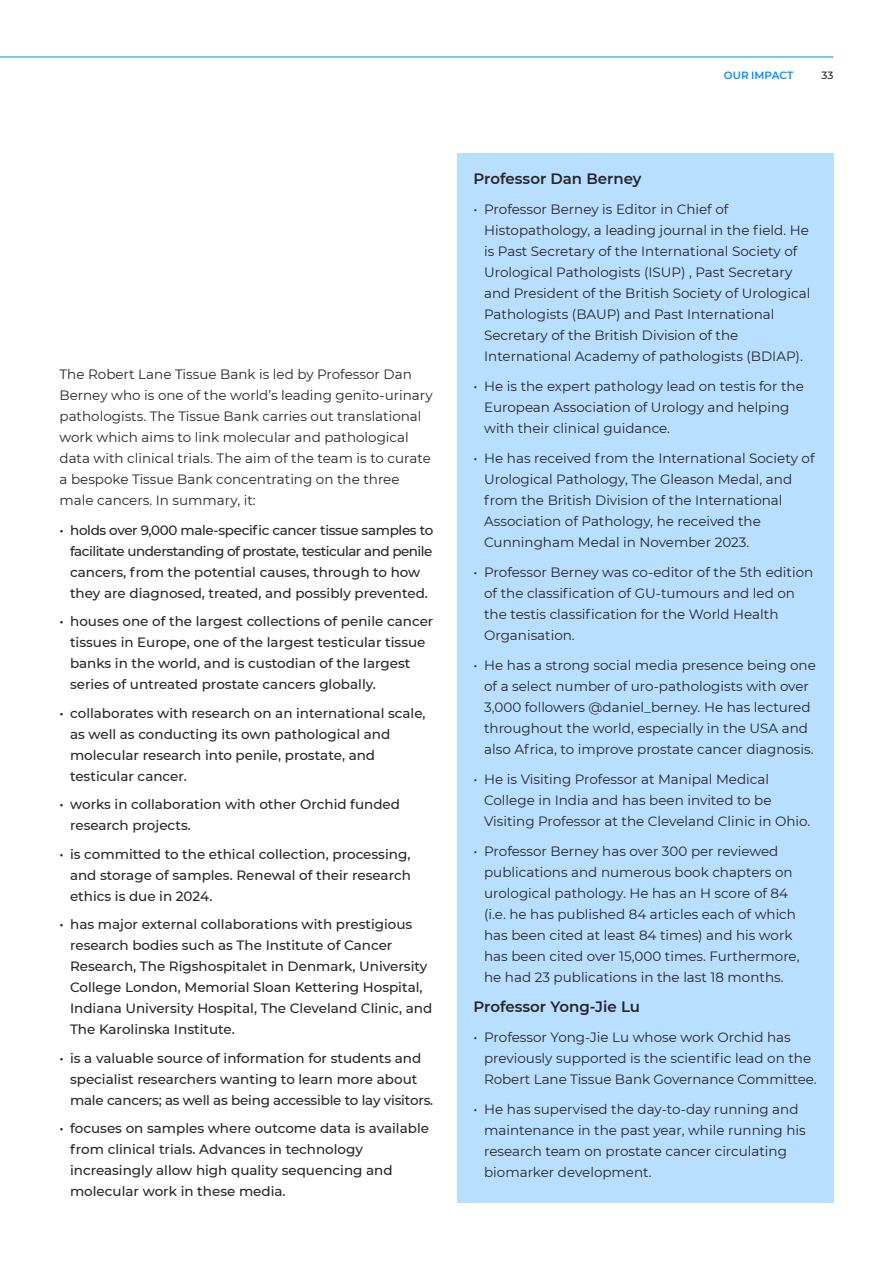
<style>
.page{position:relative;width:893px;height:1263px;background:#fff}
.page>*{position:absolute;margin:0;border:0;box-sizing:border-box;transform-origin:0 0}
.t1{font:600 15px "Montserrat";color:#272526}
.t2{font:13.5px/21px "Montserrat";color:#272526}
.t3{font:500 13.5px/21px "Montserrat";color:#272526}
.t4{font:500 13.5px/21px "Montserrat";letter-spacing:-.025em;color:#272526}
.t5{font:600 10.5px "Montserrat";color:#008bff}
.t6{font:500 10.5px "Montserrat";color:#272526}
</style>
<div class="page">
<hr style="left:0;top:57px;width:833px;height:1px;background:#008bff">
<div style="left:457px;top:153px;width:376px;height:1049px;background:#b8dfff"></div>
<p class="t2" style="left:60px;top:363px;width:375px">The Robert Lane Tissue Bank is led by Professor Dan Berney who is one of the world’s leading genito-urinary pathologists. The Tissue Bank carries out translational work which aims to link molecular and pathological data with clinical trials. The aim of the team is to curate a bespoke Tissue Bank concentrating on the three male cancers. In summary, it:</p>
<p class="t4" style="left:70px;top:519px;width:365px;text-indent:-11px">• holds over 9,000 male-specific cancer tissue samples to facilitate understanding of prostate, testicular and penile cancers, from the potential causes, through to how they are diagnosed, treated, and possibly prevented.</p>
<p class="t3" style="left:70px;top:611px;width:365px;text-indent:-11px">• houses one of the largest collections of penile cancer tissues in Europe, one of the largest testicular tissue banks in the world, and is custodian of the largest series of untreated prostate cancers globally.</p>
<p class="t3" style="left:70px;top:702px;width:357px;text-indent:-11px">• collaborates with research on an international scale, as well as conducting its own pathological and molecular research into penile, prostate, and testicular cancer.</p>
<p class="t3" style="left:70px;top:794px;width:332px;text-indent:-11px">• works in collaboration with other Orchid funded research projects.</p>
<p class="t3" style="left:70px;top:843px;width:342px;text-align:justify;text-indent:-11px">• is committed to the ethical collection, processing, and storage of samples. Renewal of their research ethics is due in 2024.</p>
<p class="t3" style="left:70px;top:914px;width:364px;text-indent:-11px">• has major external collaborations with prestigious research bodies such as The Institute of Cancer Research, The Rigshospitalet in Denmark, University College London, Memorial Sloan Kettering Hospital, Indiana University Hospital, The Cleveland Clinic, and The Karolinska Institute.</p>
<p class="t3" style="left:70px;top:1047px;width:365px;text-indent:-11px">• is a valuable source of information for students and specialist researchers wanting to learn more about male cancers; as well as being accessible to lay visitors.</p>
<p class="t3" style="left:70px;top:1118px;width:360px;text-indent:-11px">• focuses on samples where outcome data is available from clinical trials. Advances in technology increasingly allow high quality sequencing and molecular work in these media.</p>
<p class="t5" style="left:724px;top:69px;width:71px">OUR IMPACT</p>
<p class="t6" style="left:821px;top:69px;width:13px">33</p>
<p class="t1" style="left:474px;top:169px;width:169px">Professor Dan Berney</p>
<p class="t2" style="left:484px;top:198px;width:328px;text-indent:-11px">• Professor Berney is Editor in Chief of Histopathology, a leading journal in the field. He is Past Secretary of the International Society of Urological Pathologists (ISUP) , Past Secretary and President of the British Society of Urological Pathologists (BAUP) and Past International Secretary of the British Division of the International Academy of pathologists (BDIAP).</p>
<p class="t2" style="left:484px;top:375px;width:321px;text-indent:-11px">• He is the expert pathology lead on testis for the<br>European Association of Urology and helping with their clinical guidance.</p>
<p class="t2" style="left:484px;top:447px;width:332px;text-indent:-11px">• He has received from the International Society of Urological Pathology, The Gleason Medal, and from the British Division of the International Association of Pathology, he received the Cunningham Medal in November 2023.</p>
<p class="t2" style="left:484px;top:561px;width:331px;text-indent:-11px">• Professor Berney was co-editor of the 5th edition of the classification of GU-tumours and led on the testis classification for the World Health Organisation.</p>
<p class="t2" style="left:484px;top:654px;width:333px;text-indent:-11px">• He has a strong social media presence being one of a select number of uro-pathologists with over 3,000 followers @daniel_berney. He has lectured throughout the world, especially in the USA and also Africa, to improve prostate cancer diagnosis.</p>
<p class="t2" style="left:484px;top:768px;width:328px;text-indent:-11px">• He is Visiting Professor at Manipal Medical<br>College in India and has been invited to be<br>Visiting Professor at the Cleveland Clinic in Ohio.</p>
<p class="t2" style="left:484px;top:840px;width:317px;text-indent:-11px">• Professor Berney has over 300 per reviewed publications and numerous book chapters on urological pathology. He has an H score of 84 (i.e. he has published 84 articles each of which has been cited at least 84 times) and his work has been cited over 15,000 times. Furthermore, he had 23 publications in the last 18 months.</p>
<p class="t1" style="left:474px;top:997px;width:168px">Professor Yong-Jie Lu</p>
<p class="t2" style="left:484px;top:1026px;width:334px;text-indent:-11px">• Professor Yong-Jie Lu whose work Orchid has previously supported is the scientific lead on the<br>Robert Lane Tissue Bank Governance Committee.</p>
<p class="t2" style="left:484px;top:1098px;width:323px;text-indent:-11px">• He has supervised the day-to-day running and maintenance in the past year, while running his research team on prostate cancer circulating biomarker development.</p>
</div>
